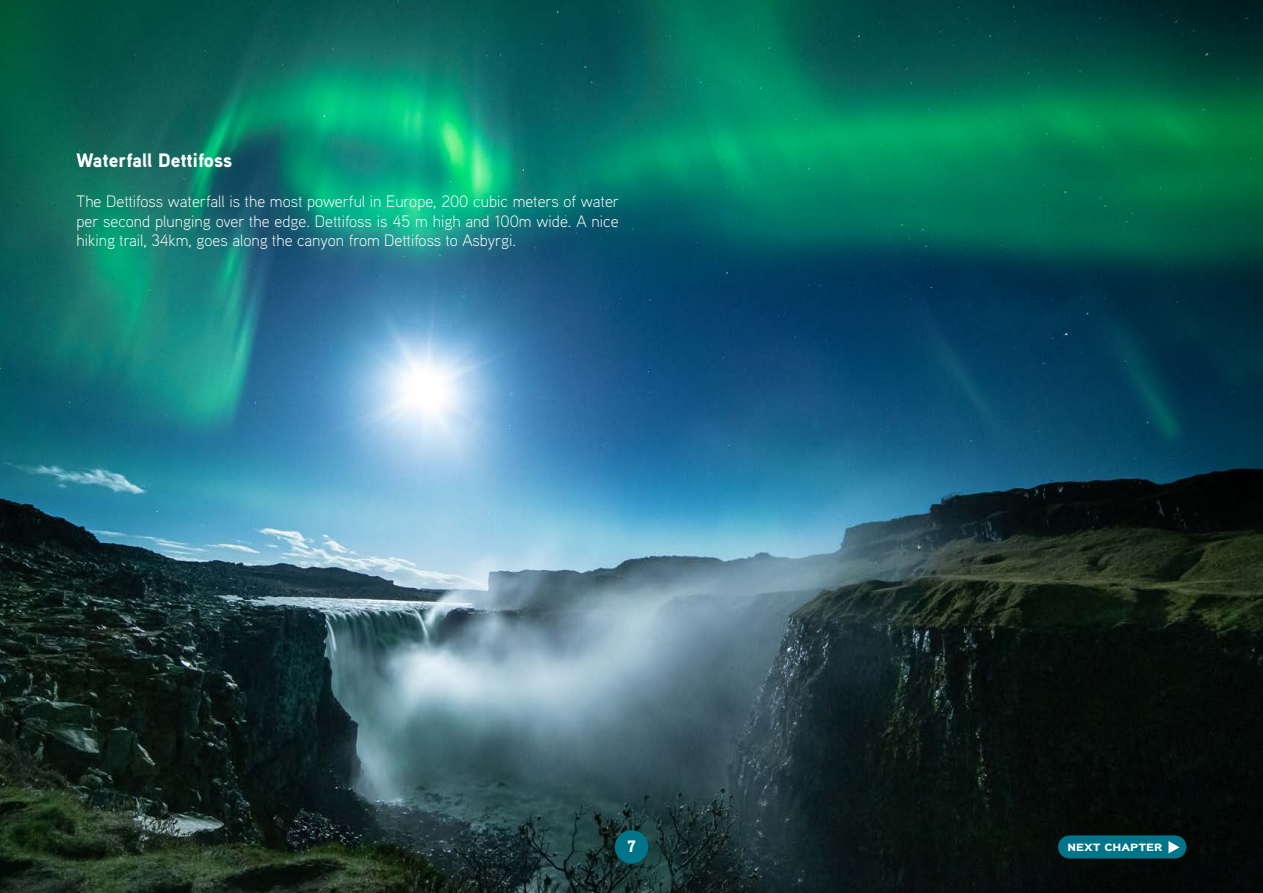
<style>
.page{position:relative;width:1263px;height:893px;background:#fff}
.page>*{position:absolute;margin:0;border:0;box-sizing:border-box;transform-origin:0 0}
.t1{font:900 19.5px "Aaux Pro";color:#fff}
.t2{font:300 16.5px/19.8px "Aaux Pro";color:#fff;text-align:justify}
.t3{font:900 16.5px "Aaux Pro";color:#fff}
.t4{font:900 10.5px "Aaux Pro";color:#fff;scale:1.25 1}
</style>
<div class="page">
<img style="left:0;top:0;width:1263px;height:893px">
<div style="left:615px;top:830px;width:33px;height:34px;background:#007589;border-radius:50%"></div>
<div style="left:1058px;top:835px;width:128px;height:23px;background:#007589;border-radius:12px"></div>
<svg style="left:1168px;top:841px;width:11px;height:12px"></svg>
<p class="t1" style="left:77px;top:148px;width:157px">Waterfall Dettifoss</p>
<p class="t2" style="left:77px;top:191px;width:544px">The Dettifoss waterfall is the most powerful in Europe, 200 cubic meters of water per second plunging over the edge. Dettifoss is 45 m high and 100m wide. A nice hiking trail, 34km, goes along the canyon from Dettifoss to Asbyrgi.</p>
<p class="t3" style="left:627px;top:836px;width:10px">7</p>
<p class="t4" style="left:1067px;top:841px;width:77px">NEXT CHAPTER</p>
</div>
